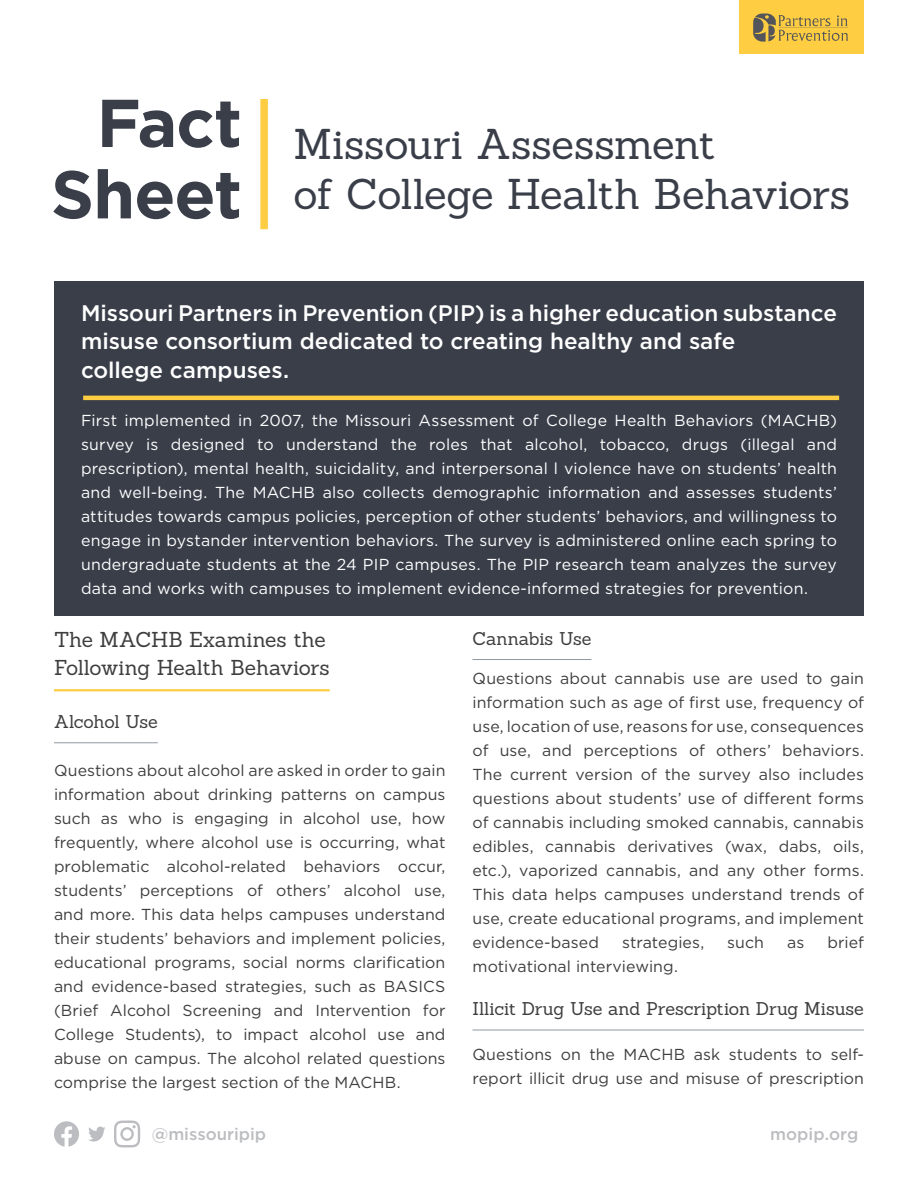
<style>
.page{position:relative;width:918px;height:1188px;background:#fff}
.page>*{position:absolute;margin:0;border:0;box-sizing:border-box;transform-origin:0 0}
.t1{font:700 67.5px "Gotham";letter-spacing:-.015em;color:#393e49}
.t2{font:42px "Sanchez";letter-spacing:-.01em;color:#393e49}
.t3{font:500 22.5px/28.5px "Gotham";color:#fff}
.t4{font:21px "Sanchez";color:#3e3e3f}
.t5{font:18px "Sanchez";letter-spacing:-.005em;color:#3e3e3f}
.t6{font:500 16.8px "Gotham";color:#bcbdc0}
.t7{font:15.9px/24px "Gotham";letter-spacing:.005em;color:#3e3e3f;text-align:justify}
.t8{font:15.9px/24px "Gotham";letter-spacing:.01em;color:#fff;text-align:justify}
</style>
<div class="page">
<svg style="left:89px;top:1127px;width:16px;height:14px"></svg>
<svg style="left:114px;top:1121px;width:26px;height:26px"></svg>
<svg style="left:54px;top:1121px;width:25px;height:26px"></svg>
<div style="left:54px;top:281px;width:810px;height:335px;background:#393e49"></div>
<hr style="left:83px;top:396px;width:756px;height:4px;background:#ffcd41">
<hr style="left:54px;top:689px;width:276px;height:2px;background:#ffcd41">
<hr style="left:54px;top:742px;width:104px;height:1px;background:#9197a1">
<hr style="left:472px;top:659px;width:119px;height:1px;background:#9197a1">
<hr style="left:472px;top:1030px;width:392px;height:1px;background:#9197a1">
<div style="left:260px;top:99px;width:8px;height:130px;background:#ffcd41"></div>
<div style="left:740px;top:0;width:124px;height:54px;background:#ffcd41"></div>
<svg style="left:753px;top:14px;width:95px;height:28px"></svg>
<p class="t1" style="left:97px;top:78px;width:147px">Fact</p>
<p class="t1" style="left:51px;top:150px;width:193px">Sheet</p>
<p class="t2" style="left:294px;top:117px;width:423px">Missouri Assessment</p>
<p class="t2" style="left:294px;top:167px;width:558px">of College Health Behaviors</p>
<p class="t3" style="left:81px;top:298px;width:757px">Missouri Partners in Prevention (PIP) is a higher education substance misuse consortium dedicated to creating healthy and safe<br>college campuses.</p>
<p class="t8" style="left:81px;top:408px;width:758px">First implemented in 2007, the Missouri Assessment of College Health Behaviors (MACHB) survey is designed to understand the roles that alcohol, tobacco, drugs (illegal and prescription), mental health, suicidality, and interpersonal l violence have on students’ health and well-being. The MACHB also collects demographic information and assesses students’ attitudes towards campus policies, perception of other students’ behaviors, and willingness to engage in bystander intervention behaviors. The survey is administered online each spring to undergraduate students at the 24 PIP campuses. The PIP research team analyzes the survey data and works with campuses to implement evidence-informed strategies for prevention.</p>
<p class="t4" style="left:54px;top:626px;width:273px">The MACHB Examines the</p>
<p class="t4" style="left:54px;top:654px;width:277px">Following Health Behaviors</p>
<p class="t5" style="left:54px;top:710px;width:105px">Alcohol Use</p>
<p class="t7" style="left:54px;top:758px;width:393px">Questions about alcohol are asked in order to gain information about drinking patterns on campus such as who is engaging in alcohol use, how frequently, where alcohol use is occurring, what problematic alcohol-related behaviors occur, students’ perceptions of others’ alcohol use, and more. This data helps campuses understand their students’ behaviors and implement policies, educational programs, social norms clarification and evidence-based strategies, such as BASICS (Brief Alcohol Screening and Intervention for College Students), to impact alcohol use and abuse on campus. The alcohol related questions comprise the largest section of the MACHB.</p>
<p class="t5" style="left:472px;top:626px;width:120px">Cannabis Use</p>
<p class="t7" style="left:472px;top:666px;width:393px">Questions about cannabis use are used to gain information such as age of first use, frequency of use, location of use, reasons for use, consequences of use, and perceptions of others’ behaviors.<br>The current version of the survey also includes questions about students’ use of different forms of cannabis including smoked cannabis, cannabis edibles, cannabis derivatives (wax, dabs, oils, etc.), vaporized cannabis, and any other forms.<br>This data helps campuses understand trends of use, create educational programs, and implement evidence-based</p>
<p class="t7" style="left:622px;top:930px;width:84px">strategies,</p>
<p class="t7" style="left:727px;top:930px;width:38px">such</p>
<p class="t7" style="left:787px;top:930px;width:19px">as</p>
<p class="t7" style="left:827px;top:930px;width:38px">brief</p>
<p class="t7" style="left:472px;top:954px;width:207px">motivational interviewing.</p>
<p class="t5" style="left:472px;top:997px;width:393px">Illicit Drug Use and Prescription Drug Misuse</p>
<p class="t7" style="left:472px;top:1042px;width:393px">Questions on the MACHB ask students to self&shy;report illicit drug use and misuse of prescription</p>
<p class="t6" style="left:152px;top:1123px;width:116px">@missouripip</p>
<p class="t6" style="left:770px;top:1123px;width:90px">mopip.org</p>
</div>
